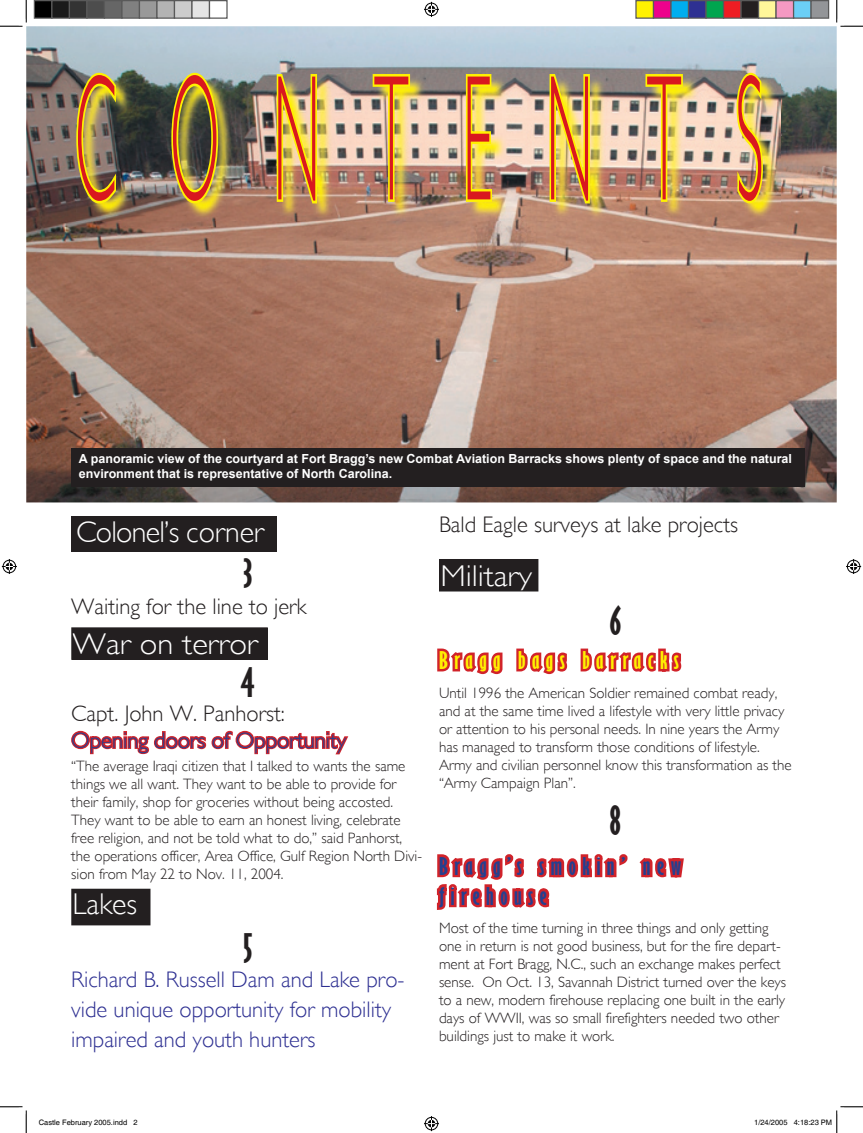
<style>
.page{position:relative;width:863px;height:1133px;background:#fff}
.page>*{position:absolute;margin:0;border:0;box-sizing:border-box;transform-origin:0 0}
.t1{font:300 180px "Gill Sans";letter-spacing:.9em;color:#d9181f;scale:.33 1}
.t2{font:700 extra-condensed 37.5px "Gill Sans";color:#231f20}
.t3{font:700 extra-condensed 37.5px "Gill Sans";color:#231f20;scale:1.08 1}
.t4{font:300 30px "Gill Sans";color:#fff;scale:1.08 1}
.t5{font:300 30px "Gill Sans";letter-spacing:-.025em;color:#fff}
.t6{font:300 30px "Gill Sans";color:#fff}
.t7{font:300 22.5px/30px "Gill Sans";color:#2e3092}
.t8{font:300 22.5px "Gill Sans";color:#231f20}
.t9{font:700 extra-condensed 22.5px/30px "Gill Sans";letter-spacing:.24em;color:#25408f;scale:1.21 1}
.t10{font:300 22.5px "Gill Sans";color:#25408f}
.t11{font:700 extra-condensed 22.5px "Gill Sans";letter-spacing:.24em;color:#fff101;scale:1.21 1}
.t12{font:300 15px/18px "Gill Sans";color:#231f20}
.t13{font:700 12.5px/15px "Arial";color:#fff}
.t14{font:7.5px "Helvetica";color:#000}
</style>
<div class="page">
<img style="left:26px;top:26px;width:810px;height:476px">
<div style="left:71px;top:516px;width:205px;height:35px;background:#231f20"></div>
<div style="left:72px;top:628px;width:195px;height:31px;background:#231f20"></div>
<div style="left:71px;top:627px;width:197px;height:33px;border:1px solid #231f20"></div>
<svg style="left:71px;top:730px;width:278px;height:25px"></svg>
<div style="left:72px;top:889px;width:78px;height:35px;background:#231f20"></div>
<div style="left:71px;top:888px;width:79px;height:37px;border:1px solid #231f20"></div>
<div style="left:439px;top:559px;width:98px;height:32px;background:#231f20"></div>
<svg style="left:436px;top:648px;width:248px;height:262px"></svg>
<div style="left:71px;top:448px;width:734px;height:38px;background:#231f20"></div>
<img style="left:77px;top:73px;width:703px;height:147px">
<img style="left:75px;top:69px;width:44px;height:137px">
<img style="left:170px;top:70px;width:50px;height:136px">
<img style="left:275px;top:71px;width:44px;height:135px">
<img style="left:371px;top:71px;width:41px;height:133px">
<img style="left:464px;top:71px;width:29px;height:133px">
<img style="left:548px;top:71px;width:43px;height:135px">
<img style="left:643px;top:71px;width:41px;height:133px">
<img style="left:735px;top:69px;width:29px;height:138px">
<svg style="left:0;top:0;width:27px;height:27px"></svg>
<svg style="left:0;top:1106px;width:27px;height:26px"></svg>
<svg style="left:835px;top:0;width:27px;height:27px"></svg>
<svg style="left:424px;top:2px;width:15px;height:15px"></svg>
<svg style="left:424px;top:1116px;width:15px;height:15px"></svg>
<svg style="left:2px;top:559px;width:15px;height:15px"></svg>
<svg style="left:846px;top:559px;width:15px;height:15px"></svg>
<div style="left:34px;top:1px;width:18px;height:17px;background:#000"></div>
<div style="left:34px;top:0;width:18px;height:19px;border:1px solid #595959"></div>
<div style="left:52px;top:1px;width:17px;height:17px;background:#1a1a1a"></div>
<div style="left:51px;top:0;width:19px;height:19px;border:1px solid #595959"></div>
<div style="left:69px;top:1px;width:18px;height:17px;background:#333"></div>
<div style="left:69px;top:0;width:19px;height:19px;border:1px solid #595959"></div>
<div style="left:87px;top:1px;width:17px;height:17px;background:#4d4d4d"></div>
<div style="left:86px;top:0;width:19px;height:19px;border:1px solid #595959"></div>
<div style="left:104px;top:1px;width:18px;height:17px;background:#666"></div>
<div style="left:104px;top:0;width:18px;height:19px;border:1px solid #595959"></div>
<div style="left:122px;top:1px;width:17px;height:17px;background:#808080"></div>
<div style="left:121px;top:0;width:19px;height:19px;border:1px solid #595959"></div>
<div style="left:139px;top:1px;width:18px;height:17px;background:#999"></div>
<div style="left:139px;top:0;width:19px;height:19px;border:1px solid #595959"></div>
<div style="left:157px;top:1px;width:17px;height:17px;background:#b3b3b3"></div>
<div style="left:156px;top:0;width:19px;height:19px;border:1px solid #595959"></div>
<div style="left:174px;top:1px;width:18px;height:17px;background:#ccc"></div>
<div style="left:174px;top:0;width:18px;height:19px;border:1px solid #595959"></div>
<div style="left:192px;top:1px;width:17px;height:17px;background:#e5e5e5"></div>
<div style="left:191px;top:0;width:19px;height:19px;border:1px solid #595959"></div>
<div style="left:209px;top:0;width:19px;height:19px;border:1px solid #595959"></div>
<div style="left:636px;top:1px;width:17px;height:17px;background:#fff101"></div>
<div style="left:635px;top:0;width:19px;height:19px;border:1px solid #595959"></div>
<div style="left:653px;top:1px;width:18px;height:17px;background:#ed028c"></div>
<div style="left:652px;top:0;width:19px;height:19px;border:1px solid #595959"></div>
<div style="left:671px;top:1px;width:17px;height:17px;background:#00aeef"></div>
<div style="left:670px;top:0;width:19px;height:19px;border:1px solid #595959"></div>
<div style="left:688px;top:1px;width:18px;height:17px;background:#2e3092"></div>
<div style="left:688px;top:0;width:18px;height:19px;border:1px solid #595959"></div>
<div style="left:706px;top:1px;width:17px;height:17px;background:#00a54f"></div>
<div style="left:705px;top:0;width:19px;height:19px;border:1px solid #595959"></div>
<div style="left:723px;top:1px;width:18px;height:17px;background:#ee1d23"></div>
<div style="left:722px;top:0;width:19px;height:19px;border:1px solid #595959"></div>
<div style="left:741px;top:1px;width:17px;height:17px;background:#231f20"></div>
<div style="left:740px;top:0;width:19px;height:19px;border:1px solid #595959"></div>
<div style="left:758px;top:1px;width:18px;height:17px;background:#fff79a"></div>
<div style="left:758px;top:0;width:18px;height:19px;border:1px solid #595959"></div>
<div style="left:776px;top:1px;width:17px;height:17px;background:#f499c2"></div>
<div style="left:775px;top:0;width:19px;height:19px;border:1px solid #595959"></div>
<div style="left:793px;top:1px;width:18px;height:17px;background:#6bcff6"></div>
<div style="left:792px;top:0;width:19px;height:19px;border:1px solid #595959"></div>
<div style="left:811px;top:1px;width:17px;height:17px;background:#939598"></div>
<div style="left:810px;top:0;width:19px;height:19px;border:1px solid #595959"></div>
<svg style="left:836px;top:1106px;width:26px;height:26px"></svg>
<h1 class="t1" style="left:75px;top:35px;width:2087px">CONTENTS</h1>
<p class="t13" style="left:79px;top:452px;width:714px">A panoramic view of the courtyard at Fort Bragg’s new Combat Aviation Barracks shows plenty of space and the natural environment that is representative of North Carolina.</p>
<h3 class="t5" style="left:76px;top:514px;width:189px">Colonel’s corner</h3>
<h2 class="t2" style="left:243px;top:551px;width:10px">3</h2>
<h3 class="t8" style="left:71px;top:593px;width:237px">Waiting for the line to jerk</h3>
<h3 class="t4" style="left:73px;top:626px;width:173px">War on terror</h3>
<h2 class="t3" style="left:241px;top:659px;width:14px">4</h2>
<h3 class="t8" style="left:71px;top:700px;width:215px">Capt. John W. Panhorst:</h3>
<h3 class="t10" style="left:71px;top:727px;width:276px">Opening doors of Opportunity</h3>
<p class="t12" style="left:71px;top:757px;width:352px">“The average Iraqi citizen that I talked to wants the same things we all want. They want to be able to provide for their family, shop for groceries without being accosted.<br>They want to be able to earn an honest living, celebrate free religion, and not be told what to do,” said Panhorst, the operations officer, Area Office, Gulf Region North Divi&shy;sion from May 22 to Nov. 11, 2004.</p>
<h3 class="t6" style="left:73px;top:886px;width:66px">Lakes</h3>
<h2 class="t2" style="left:243px;top:925px;width:10px">5</h2>
<h3 class="t7" style="left:71px;top:965px;width:335px">Richard B. Russell Dam and Lake pro&shy;vide unique opportunity for mobility impaired and youth hunters</h3>
<h3 class="t8" style="left:439px;top:511px;width:300px">Bald Eagle surveys at lake projects</h3>
<h3 class="t4" style="left:440px;top:558px;width:87px">Military</h3>
<h2 class="t2" style="left:609px;top:598px;width:13px">6</h2>
<h3 class="t11" style="left:439px;top:646px;width:200px">Bragg bags barracks</h3>
<p class="t12" style="left:439px;top:684px;width:354px">Until 1996 the American Soldier remained combat ready, and at the same time lived a lifestyle with very little privacy or attention to his personal needs. In nine years the Army has managed to transform those conditions of lifestyle.<br>Army and civilian personnel know this transformation as the “Army Campaign Plan”.</p>
<h2 class="t2" style="left:610px;top:798px;width:12px">8</h2>
<h3 class="t9" style="left:439px;top:851px;width:202px">Bragg’s smokin’ new firehouse</h3>
<p class="t12" style="left:439px;top:919px;width:348px">Most of the time turning in three things and only getting one in return is not good business, but for the fire depart&shy;ment at Fort Bragg, N.C., such an exchange makes perfect sense. On Oct. 13, Savannah District turned over the keys to a new, modern firehouse replacing one built in the early days of WWII, was so small firefighters needed two other buildings just to make it work.</p>
<p class="t14" style="left:39px;top:1118px;width:100px">Castle February 2005.indd 2</p>
<p class="t14" style="left:754px;top:1118px;width:79px">1/24/2005 4:18:23 PM</p>
</div>
